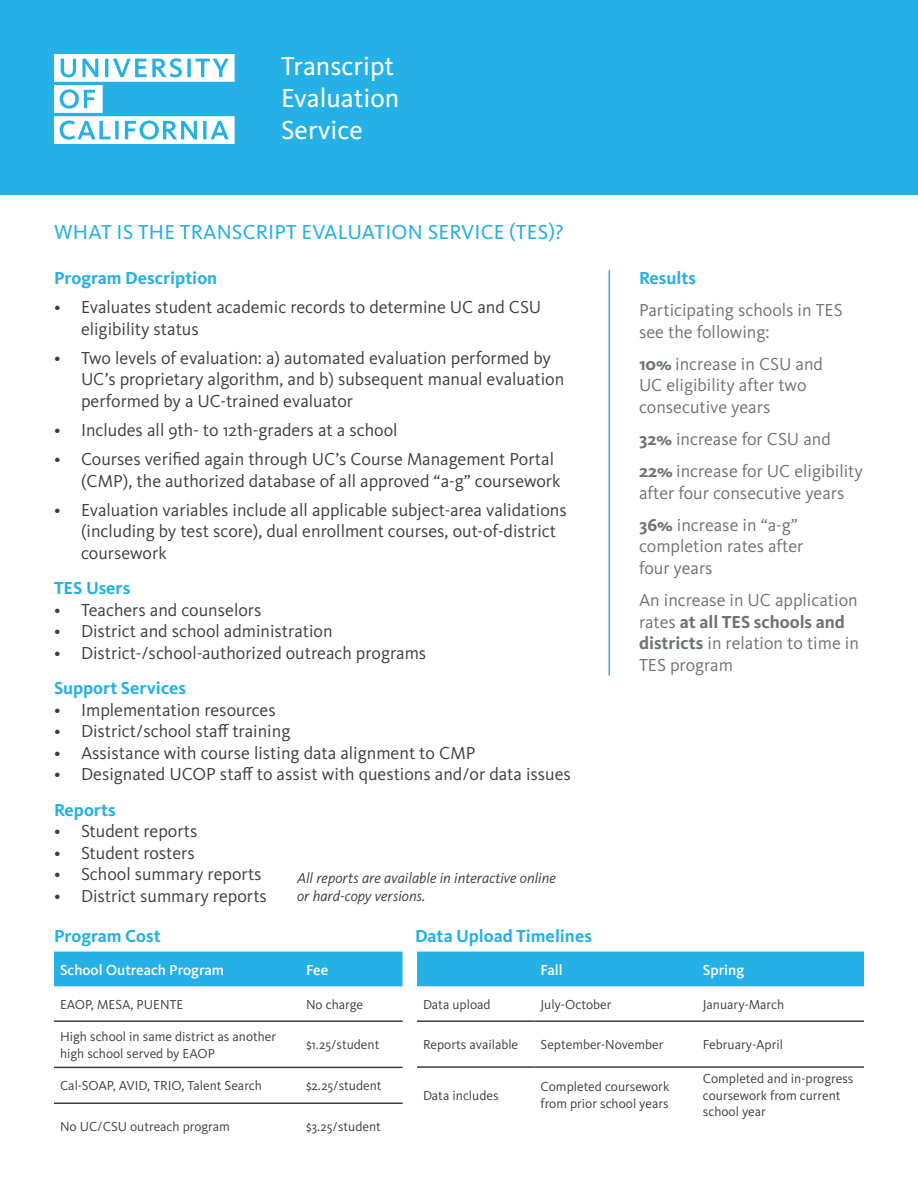
<style>
.page{position:relative;width:918px;height:1188px;background:#fff}
.page>*{position:absolute;margin:0;border:0;box-sizing:border-box;transform-origin:0 0}
.t1{font:27px "Kievit OT";color:#fff}
.t2{font:21px "Kievit OT";letter-spacing:.01em;color:#26b1e6}
.t3{font:18px/21.6px "Kievit OT";color:#3e3e3f}
.t4{font:18px/21.6px "Kievit OT";color:#6e7277}
.t5{font:700 18px "Kievit OT";color:#26b1e6}
.t6{font:italic 15px "Kievit OT";color:#3e3e3f}
.t7{font:500 15px "Kievit OT";color:#fff}
.t8{font:13.5px/16.2px "Kievit OT";color:#3e3e3f}
.s1{font-weight:700}
</style>
<div class="page">
<div style="left:0;top:0;width:918px;height:194px;background:#26b1e6"></div>
<div style="left:54px;top:952px;width:349px;height:34px;background:#26b1e6"></div>
<hr style="left:54px;top:1020px;width:246px;height:2px;background:#3e3e3f">
<hr style="left:300px;top:1020px;width:103px;height:2px;background:#3e3e3f">
<hr style="left:54px;top:1067px;width:246px;height:1px;background:#3e3e3f">
<hr style="left:300px;top:1067px;width:103px;height:1px;background:#3e3e3f">
<hr style="left:54px;top:1102px;width:246px;height:2px;background:#3e3e3f">
<hr style="left:300px;top:1102px;width:103px;height:2px;background:#3e3e3f">
<div style="left:417px;top:952px;width:447px;height:34px;background:#26b1e6"></div>
<hr style="left:417px;top:1020px;width:118px;height:2px;background:#3e3e3f">
<hr style="left:535px;top:1020px;width:162px;height:2px;background:#3e3e3f">
<hr style="left:697px;top:1020px;width:167px;height:2px;background:#3e3e3f">
<hr style="left:417px;top:1066px;width:118px;height:2px;background:#3e3e3f">
<hr style="left:535px;top:1066px;width:162px;height:2px;background:#3e3e3f">
<hr style="left:697px;top:1066px;width:167px;height:2px;background:#3e3e3f">
<svg style="left:54px;top:54px;width:181px;height:90px"></svg>
<hr style="left:609px;top:270px;width:1px;height:405px;background:#26b1e6">
<p class="t1" style="left:281px;top:50px;width:115px">Transcript</p>
<p class="t1" style="left:281px;top:83px;width:120px">Evaluation</p>
<p class="t1" style="left:281px;top:115px;width:83px">Service</p>
<p class="t2" style="left:54px;top:221px;width:511px">WHAT IS THE TRANSCRIPT EVALUATION SERVICE (TES)?</p>
<p class="t5" style="left:54px;top:267px;width:165px">Program Description</p>
<p class="t3" style="left:81px;top:297px;width:462px;text-indent:-27px">• Evaluates student academic records to determine UC and CSU eligibility status</p>
<p class="t3" style="left:81px;top:347px;width:485px;text-indent:-27px">• Two levels of evaluation: a) automated evaluation performed by<br>UC’s proprietary algorithm, and b) subsequent manual evaluation performed by a UC-trained evaluator</p>
<p class="t3" style="left:54px;top:420px;width:345px">• Includes all 9th- to 12th-graders at a school</p>
<p class="t3" style="left:81px;top:449px;width:481px;text-indent:-27px">• Courses verified again through UC’s Course Management Portal (CMP), the authorized database of all approved “a-g” coursework</p>
<p class="t3" style="left:81px;top:499px;width:487px;text-indent:-27px">• Evaluation variables include all applicable subject-area validations (including by test score), dual enrollment courses, out-of-district coursework</p>
<p class="t5" style="left:54px;top:578px;width:78px">TES Users</p>
<p class="t3" style="left:54px;top:599px;width:209px">• Teachers and counselors</p>
<p class="t3" style="left:54px;top:621px;width:280px">• District and school administration</p>
<p class="t3" style="left:54px;top:642px;width:374px">• District-/school-authorized outreach programs</p>
<p class="t5" style="left:54px;top:678px;width:134px">Support Services</p>
<p class="t3" style="left:54px;top:699px;width:223px">• Implementation resources</p>
<p class="t3" style="left:54px;top:721px;width:238px">• District/school staff training</p>
<p class="t3" style="left:54px;top:742px;width:423px">• Assistance with course listing data alignment to CMP</p>
<p class="t3" style="left:54px;top:764px;width:518px">• Designated UCOP staff to assist with questions and/or data issues</p>
<p class="t5" style="left:54px;top:799px;width:63px">Reports</p>
<p class="t3" style="left:54px;top:821px;width:145px">• Student reports</p>
<p class="t3" style="left:54px;top:842px;width:142px">• Student rosters</p>
<p class="t3" style="left:54px;top:864px;width:209px">• School summary reports</p>
<p class="t3" style="left:54px;top:885px;width:215px">• District summary reports</p>
<p class="t6" style="left:297px;top:869px;width:260px">All reports are available in interactive online</p>
<p class="t6" style="left:297px;top:887px;width:130px">or hard-copy versions.</p>
<p class="t5" style="left:54px;top:925px;width:108px">Program Cost</p>
<p class="t5" style="left:415px;top:925px;width:178px">Data Upload Timelines</p>
<p class="t5" style="left:639px;top:267px;width:59px">Results</p>
<p class="t4" style="left:639px;top:300px;width:205px">Participating schools in TES see the following:</p>
<p class="t4" style="left:639px;top:353px;width:186px"><span class="s1">10%</span> increase in CSU and<br>UC eligibility after two consecutive years</p>
<p class="t4" style="left:639px;top:429px;width:193px"><span class="s1">32%</span> increase for CSU and</p>
<p class="t4" style="left:639px;top:461px;width:225px"><span class="s1">22%</span> increase for UC eligibility after four consecutive years</p>
<p class="t4" style="left:639px;top:514px;width:166px"><span class="s1">36%</span> increase in “a-g” completion rates after four years</p>
<p class="t4" style="left:639px;top:590px;width:222px">An increase in UC application rates <span class="s1">at all TES schools and districts</span> in relation to time in<br>TES program</p>
<p class="t7" style="left:60px;top:961px;width:165px">School Outreach Program</p>
<p class="t7" style="left:306px;top:961px;width:24px">Fee</p>
<p class="t8" style="left:60px;top:996px;width:125px">EAOP, MESA, PUENTE</p>
<p class="t8" style="left:306px;top:996px;width:59px">No charge</p>
<p class="t8" style="left:60px;top:1029px;width:218px">High school in same district as another</p>
<p class="t8" style="left:60px;top:1045px;width:157px">high school served by EAOP</p>
<p class="t8" style="left:306px;top:1037px;width:75px">$1.25/student</p>
<p class="t8" style="left:60px;top:1078px;width:203px">Cal-SOAP, AVID, TRIO, Talent Search</p>
<p class="t8" style="left:306px;top:1078px;width:77px">$2.25/student</p>
<p class="t8" style="left:60px;top:1119px;width:171px">No UC/CSU outreach program</p>
<p class="t8" style="left:306px;top:1119px;width:76px">$3.25/student</p>
<p class="t7" style="left:541px;top:961px;width:24px">Fall</p>
<p class="t7" style="left:703px;top:961px;width:43px">Spring</p>
<p class="t8" style="left:423px;top:996px;width:69px">Data upload</p>
<p class="t8" style="left:541px;top:996px;width:72px">July-October</p>
<p class="t8" style="left:703px;top:996px;width:83px">January-March</p>
<p class="t8" style="left:423px;top:1037px;width:97px">Reports available</p>
<p class="t8" style="left:541px;top:1037px;width:124px">September-November</p>
<p class="t8" style="left:703px;top:1037px;width:82px">February-April</p>
<p class="t8" style="left:423px;top:1087px;width:77px">Data includes</p>
<p class="t8" style="left:541px;top:1079px;width:130px">Completed coursework from prior school years</p>
<p class="t8" style="left:703px;top:1071px;width:152px">Completed and in-progress coursework from current school year</p>
</div>
